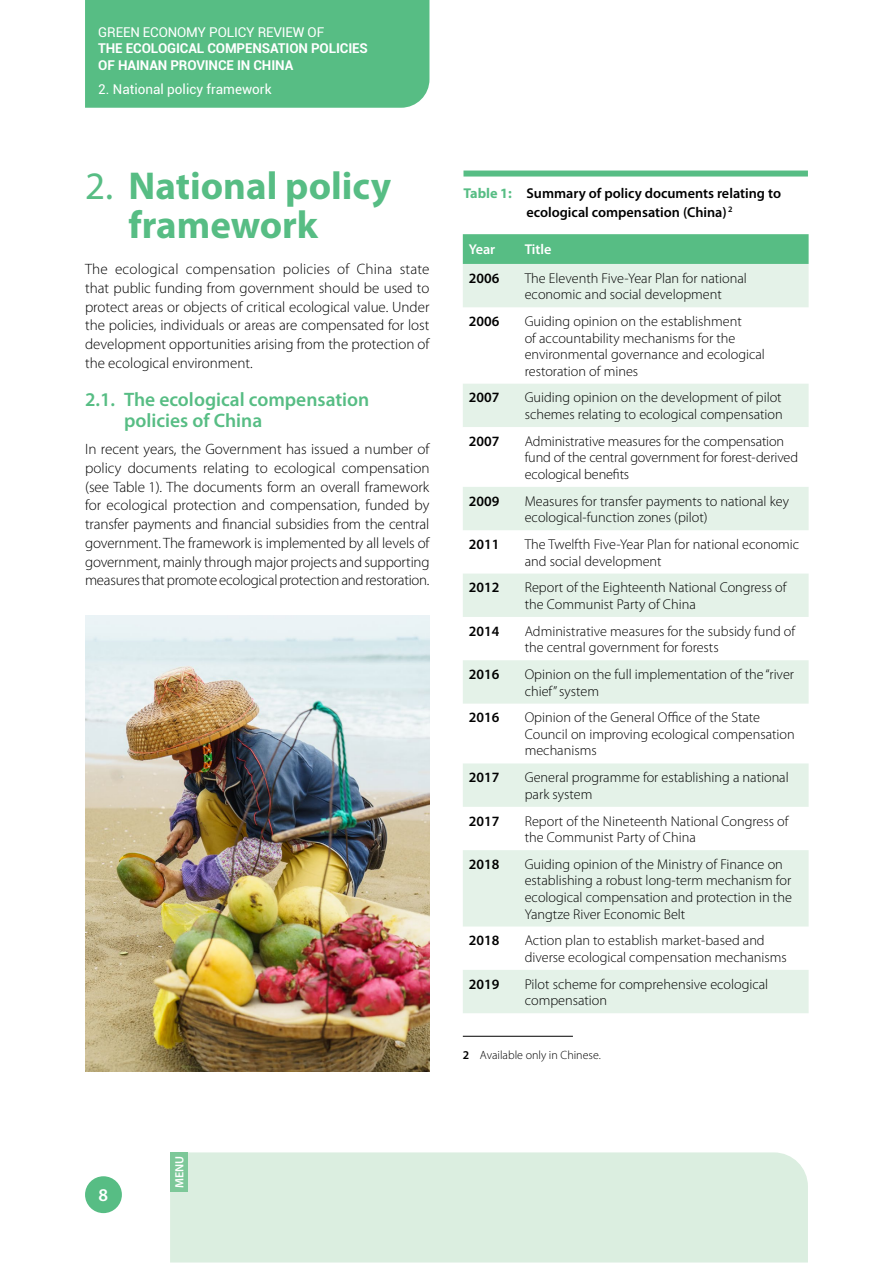
<style>
.page{position:relative;width:893px;height:1263px;background:#fff}
.page>*{position:absolute;margin:0;border:0;box-sizing:border-box;transform-origin:0 0}
.t1{font:700 39px/39px "Myriad Pro";color:#57bd84}
.t2{font:600 19.5px/21px "Myriad Pro";color:#57bd84}
.t3{font:600 18px "Myriad Pro";color:#fff}
.t4{font:300 15px/18.8px "Myriad Pro";letter-spacing:-.01em;color:#000;text-align:justify}
.t5{font:300 14.25px/16.5px "Myriad Pro";color:#000}
.t6{font:600 14.25px/18.8px "Myriad Pro";color:#000}
.t7{font:600 14.25px "Myriad Pro";color:#fff}
.t8{font:700 13.5px/16.5px "Roboto";letter-spacing:-.01em;color:#fff}
.t9{font:13.5px "Roboto";letter-spacing:-.01em;color:#fff}
.t10{font:300 12px "Myriad Pro";color:#000}
.t11{font:600 12px "Myriad Pro";color:#fff}
.s1{font-weight:400}
.s2{font-weight:700;color:#57bd84}
.s3{font-weight:600}
</style>
<div class="page">
<div style="left:85px;top:0;width:344px;height:108px;background:#57bd84"></div>
<div style="left:85px;top:1176px;width:37px;height:37px;background:#57bd84;border-radius:50%"></div>
<div style="left:170px;top:1152px;width:638px;height:110px;background:#dbeee0"></div>
<div style="left:170px;top:1152px;width:18px;height:40px;background:#7dc899"></div>
<div style="left:463px;top:234px;width:346px;height:30px;background:#57bd84"></div>
<svg style="left:463px;top:264px;width:346px;height:749px;fill:#e8f4eb"></svg>
<img style="left:85px;top:615px;width:344px;height:456px">
<div style="left:463px;top:171px;width:345px;height:6px;background:#57bd84"></div>
<hr style="left:463px;top:1036px;width:110px;height:1px;background:#000">
<p class="t9" style="left:98px;top:22px;width:227px">GREEN ECONOMY POLICY REVIEW OF</p>
<p class="t8" style="left:98px;top:40px;width:271px">THE ECOLOGICAL COMPENSATION POLICIES<br>OF HAINAN PROVINCE IN CHINA</p>
<p class="t9" style="left:98px;top:80px;width:175px">2. National policy framework</p>
<h1 class="t1" style="left:129px;top:165px;width:264px;text-indent:-43px"><span class="s1">2.</span> National policy framework</h1>
<p class="t4" style="left:85px;top:260px;width:346px">The ecological compensation policies of China state that public funding from government should be used to protect areas or objects of critical ecological value. Under the policies, individuals or areas are compensated for lost development opportunities arising from the protection of the ecological environment.</p>
<h2 class="t2" style="left:124px;top:388px;width:247px;text-indent:-39px">2.1. The ecological compensation policies of China</h2>
<p class="t4" style="left:85px;top:440px;width:346px">In recent years, the Government has issued a number of policy documents relating to ecological compensation (see Table 1). The documents form an overall framework for ecological protection and compensation, funded by transfer payments and financial subsidies from the central government. The framework is implemented by all levels of government, mainly through major projects and supporting measures that promote ecological protection and restoration.</p>
<p class="t6" style="left:526px;top:183px;width:256px;text-indent:-63px"><span class="s2">Table 1:</span> Summary of policy documents relating to ecological compensation (China) <sup>2</sup></p>
<p class="t7" style="left:469px;top:241px;width:28px">Year</p>
<p class="t7" style="left:525px;top:241px;width:28px">Title</p>
<p class="t6" style="left:469px;top:268px;width:32px">2006</p>
<p class="t5" style="left:525px;top:270px;width:224px">The Eleventh Five-Year Plan for national economic and social development</p>
<p class="t6" style="left:469px;top:312px;width:32px">2006</p>
<p class="t5" style="left:525px;top:313px;width:242px">Guiding opinion on the establishment<br>of accountability mechanisms for the environmental governance and ecological restoration of mines</p>
<p class="t6" style="left:469px;top:388px;width:32px">2007</p>
<p class="t5" style="left:525px;top:389px;width:260px">Guiding opinion on the development of pilot schemes relating to ecological compensation</p>
<p class="t6" style="left:469px;top:431px;width:32px">2007</p>
<p class="t5" style="left:525px;top:433px;width:275px">Administrative measures for the compensation fund of the central government for forest-derived ecological benefits</p>
<p class="t6" style="left:469px;top:491px;width:32px">2009</p>
<p class="t5" style="left:525px;top:492px;width:266px">Measures for transfer payments to national key ecological-function zones (pilot)</p>
<p class="t6" style="left:469px;top:534px;width:32px">2011</p>
<p class="t5" style="left:525px;top:536px;width:276px">The Twelfth Five-Year Plan for national economic and social development</p>
<p class="t6" style="left:469px;top:578px;width:32px">2012</p>
<p class="t5" style="left:525px;top:579px;width:263px">Report of the Eighteenth National Congress of the Communist Party of China</p>
<p class="t6" style="left:469px;top:621px;width:32px">2014</p>
<p class="t5" style="left:525px;top:623px;width:272px">Administrative measures for the subsidy fund of the central government for forests</p>
<p class="t6" style="left:469px;top:664px;width:32px">2016</p>
<p class="t5" style="left:525px;top:666px;width:271px">Opinion on the full implementation of the “river chief” system</p>
<p class="t6" style="left:469px;top:708px;width:32px">2016</p>
<p class="t5" style="left:525px;top:709px;width:272px">Opinion of the General Office of the State<br>Council on improving ecological compensation mechanisms</p>
<p class="t6" style="left:469px;top:768px;width:32px">2017</p>
<p class="t5" style="left:525px;top:769px;width:266px">General programme for establishing a national park system</p>
<p class="t6" style="left:469px;top:811px;width:32px">2017</p>
<p class="t5" style="left:525px;top:812px;width:265px">Report of the Nineteenth National Congress of the Communist Party of China</p>
<p class="t6" style="left:469px;top:854px;width:32px">2018</p>
<p class="t5" style="left:525px;top:856px;width:269px">Guiding opinion of the Ministry of Finance on establishing a robust long-term mechanism for ecological compensation and protection in the Yangtze River Economic Belt</p>
<p class="t6" style="left:469px;top:931px;width:32px">2018</p>
<p class="t5" style="left:525px;top:932px;width:264px">Action plan to establish market-based and diverse ecological compensation mechanisms</p>
<p class="t6" style="left:469px;top:974px;width:32px">2019</p>
<p class="t5" style="left:525px;top:975px;width:245px">Pilot scheme for comprehensive ecological compensation</p>
<p class="t10" style="left:463px;top:1048px;width:139px"><span class="s3">2</span> Available only in Chinese.</p>
<p class="t3" style="left:99px;top:1184px;width:11px">68</p>
<p class="t11" style="left:172px;top:1188px;width:34px;rotate:-90deg">MENU</p>
</div>
